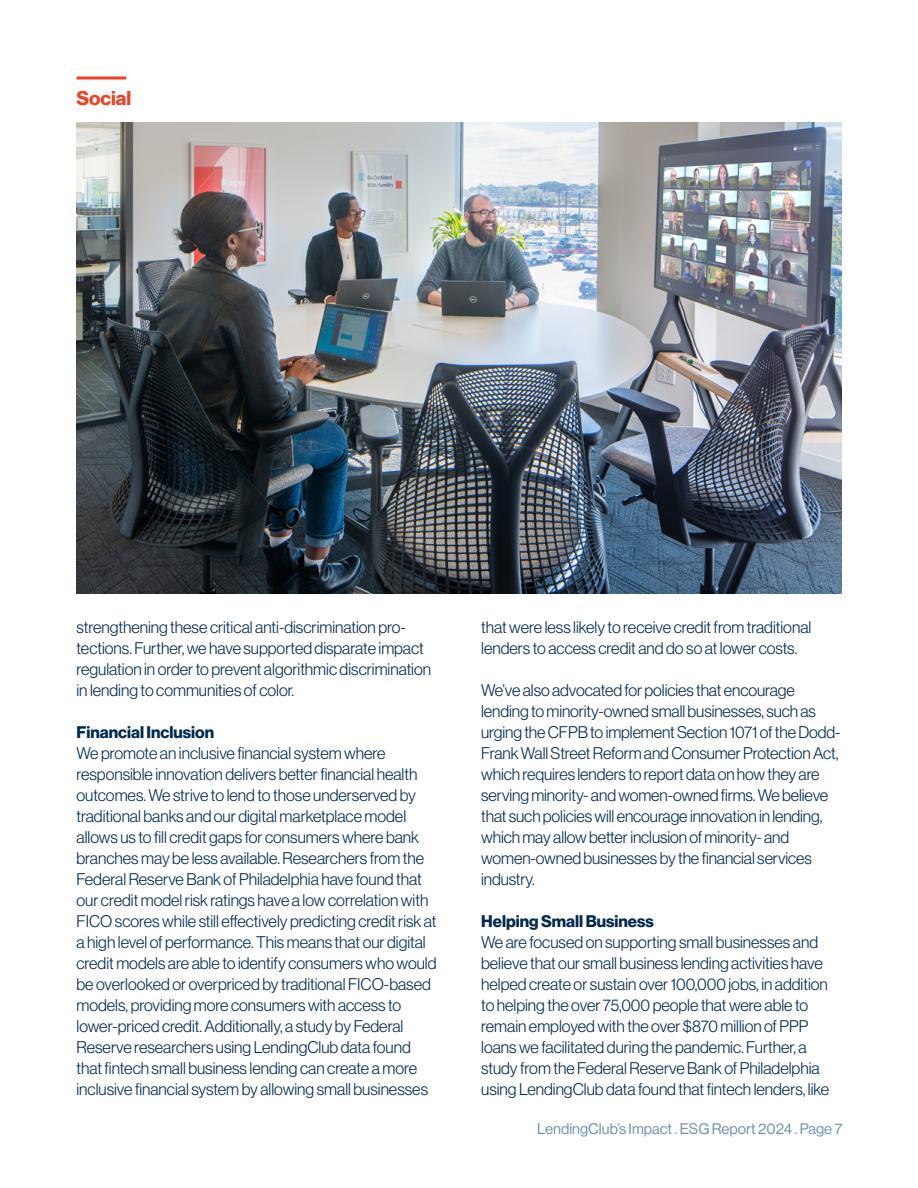
<style>
.page{position:relative;width:918px;height:1188px;background:#fff}
.page>*{position:absolute;margin:0;border:0;box-sizing:border-box;transform-origin:0 0}
.t1{font:700 19.5px "Haas Grot Disp 75";color:#ef4123}
.t2{font:300 16.5px/21px "Haas Grot Disp 45";color:#002a4e}
.t3{font:700 16.5px "Haas Grot Disp 75";color:#002a4e}
.t4{font:15px "Haas Grot Disp 55 Roman";color:#7094aa}
</style>
<div class="page">
<svg style="left:76px;top:76px;width:50px;height:4px"></svg>
<img style="left:76px;top:122px;width:766px;height:472px">
<p class="t1" style="left:76px;top:86px;width:56px">Social</p>
<p class="t2" style="left:76px;top:616px;width:356px">strengthening these critical anti-discrimination pro&shy;tections. Further, we have supported disparate impact regulation in order to prevent algorithmic discrimination in lending to communities of color.</p>
<p class="t3" style="left:76px;top:722px;width:139px">Financial Inclusion</p>
<p class="t2" style="left:76px;top:742px;width:362px">We promote an inclusive financial system where responsible innovation delivers better financial health outcomes. We strive to lend to those underserved by traditional banks and our digital marketplace model allows us to fill credit gaps for consumers where bank branches may be less available. Researchers from the Federal Reserve Bank of Philadelphia have found that our credit model risk ratings have a low correlation with FICO scores while still effectively predicting credit risk at a high level of performance. This means that our digital credit models are able to identify consumers who would be overlooked or overpriced by traditional FICO-based models, providing more consumers with access to lower-priced credit. Additionally, a study by Federal Reserve researchers using LendingClub data found that fintech small business lending can create a more inclusive financial system by allowing small businesses</p>
<p class="t2" style="left:481px;top:617px;width:332px">that were less likely to receive credit from traditional lenders to access credit and do so at lower costs.</p>
<p class="t2" style="left:481px;top:680px;width:361px">We’ve also advocated for policies that encourage lending to minority-owned small businesses, such as urging the CFPB to implement Section 1071 of the Dodd-Frank Wall Street Reform and Consumer Protection Act, which requires lenders to report data on how they are serving minority- and women-owned firms. We believe that such policies will encourage innovation in lending, which may allow better inclusion of minority- and women-owned businesses by the financial services industry.</p>
<p class="t3" style="left:481px;top:911px;width:174px">Helping Small Business</p>
<p class="t2" style="left:481px;top:932px;width:349px">We are focused on supporting small businesses and believe that our small business lending activities have helped create or sustain over 100,000 jobs, in addition to helping the over 75,000 people that were able to remain employed with the over $870 million of PPP loans we facilitated during the pandemic. Further, a study from the Federal Reserve Bank of Philadelphia using LendingClub data found that fintech lenders, like</p>
<p class="t4" style="left:537px;top:1120px;width:307px">LendingClub’s Impact . ESG Report 2024 . Page 7</p>
</div>
